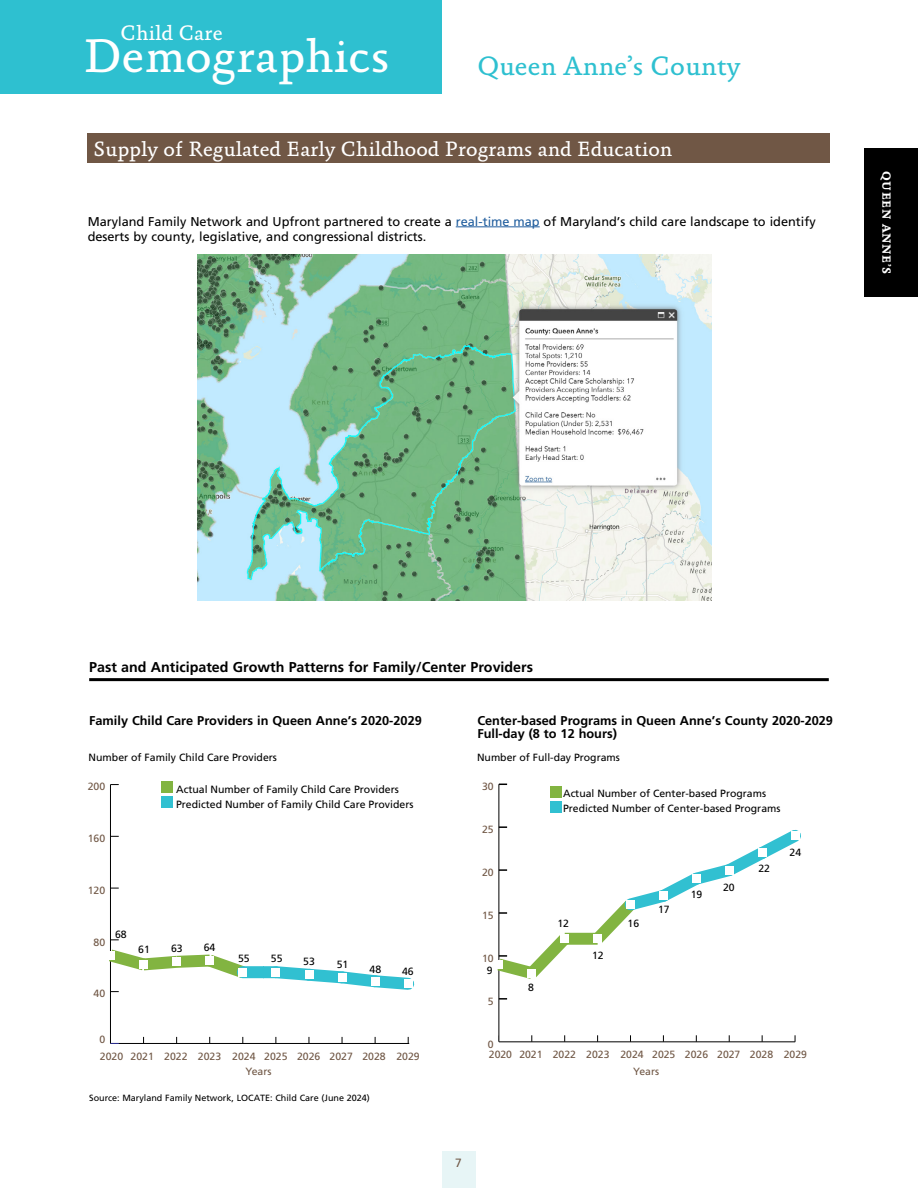
<style>
.page{position:relative;width:918px;height:1188px;background:#fff}
.page>*{position:absolute;margin:0;border:0;box-sizing:border-box;transform-origin:0 0}
.t1{font:47.85px "Absara";letter-spacing:.005em;color:#fff}
.t2{font:27px "Absara";color:#2ec0d0}
.t3{font:21.3px "Absara";color:#fff}
.t4{font:21px "Absara";color:#fff}
.t5{font:700 14.25px "Frutiger";color:#000}
.t6{font:12.75px/15px "Frutiger";color:#000}
.t7{font:700 12.75px/13.5px "Frutiger";color:#000}
.t8{font:700 12px "Absara";letter-spacing:.05em;color:#fff}
.t9{font:12px "Frutiger";color:#705745}
.t10{font:10.5px "Frutiger";color:#000}
.t11{font:10.5px "Frutiger";color:#705745}
.t12{font:9px "Frutiger";color:#000}
.s1{color:#215e9e}
</style>
<div class="page">
<hr style="left:89px;top:678px;width:740px;height:3px;background:#000">
<hr style="left:110px;top:1043px;width:299px;height:1px;background:#000">
<hr style="left:110px;top:785px;width:1px;height:258px;background:#000">
<svg style="left:109px;top:939px;width:306px;height:54px"></svg>
<div style="left:106px;top:951px;width:9px;height:9px;background:#fff"></div>
<div style="left:139px;top:960px;width:9px;height:9px;background:#fff"></div>
<div style="left:172px;top:958px;width:9px;height:8px;background:#fff"></div>
<div style="left:206px;top:956px;width:8px;height:9px;background:#fff"></div>
<div style="left:239px;top:968px;width:8px;height:8px;background:#fff"></div>
<div style="left:272px;top:968px;width:8px;height:8px;background:#fff"></div>
<div style="left:305px;top:971px;width:8px;height:8px;background:#fff"></div>
<div style="left:338px;top:973px;width:8px;height:9px;background:#fff"></div>
<div style="left:371px;top:977px;width:8px;height:8px;background:#fff"></div>
<div style="left:404px;top:980px;width:8px;height:8px;background:#fff"></div>
<div style="left:162px;top:797px;width:11px;height:11px;background:#31c0d1"></div>
<div style="left:162px;top:782px;width:11px;height:11px;background:#82b441"></div>
<hr style="left:499px;top:1041px;width:296px;height:1px;background:#000">
<hr style="left:499px;top:784px;width:1px;height:258px;background:#000">
<svg style="left:499px;top:998px;width:8px;height:2px"></svg>
<svg style="left:497px;top:820px;width:304px;height:170px"></svg>
<div style="left:495px;top:960px;width:8px;height:9px;background:#fff"></div>
<div style="left:528px;top:969px;width:8px;height:8px;background:#fff"></div>
<div style="left:561px;top:935px;width:8px;height:8px;background:#fff"></div>
<div style="left:593px;top:935px;width:9px;height:8px;background:#fff"></div>
<div style="left:626px;top:900px;width:9px;height:9px;background:#fff"></div>
<div style="left:659px;top:892px;width:9px;height:8px;background:#fff"></div>
<div style="left:692px;top:874px;width:9px;height:9px;background:#fff"></div>
<div style="left:725px;top:866px;width:8px;height:8px;background:#fff"></div>
<div style="left:758px;top:849px;width:8px;height:8px;background:#fff"></div>
<div style="left:791px;top:832px;width:8px;height:8px;background:#fff"></div>
<div style="left:550px;top:801px;width:11px;height:11px;background:#31c0d1"></div>
<div style="left:550px;top:786px;width:11px;height:11px;background:#82b441"></div>
<div style="left:864px;top:148px;width:54px;height:149px;background:#000"></div>
<div style="left:442px;top:1151px;width:34px;height:37px;background:#e7f5f6"></div>
<div style="left:0;top:0;width:441px;height:93px;background:#2ec0d0"></div>
<div style="left:87px;top:133px;width:742px;height:30px;background:#705745"></div>
<hr style="left:456px;top:227px;width:84px;height:1px;background:#215e9e">
<img style="left:198px;top:254px;width:514px;height:346px">
<h3 class="t3" style="left:121px;top:20px;width:104px">Child Care</h3>
<h1 class="t1" style="left:83px;top:28px;width:308px">Demographics</h1>
<h2 class="t2" style="left:477px;top:50px;width:264px">Queen Anne’s County</h2>
<h3 class="t4" style="left:93px;top:137px;width:580px">Supply of Regulated Early Childhood Programs and Education</h3>
<p class="t6" style="left:88px;top:214px;width:730px">Maryland Family Network and Upfront partnered to create a <span class="s1">real-time map</span> of Maryland’s child care landscape to identify deserts by county, legislative, and congressional districts.</p>
<p class="t8" style="left:893px;top:171px;width:105px;rotate:90deg">QUEEN ANNE’S</p>
<h3 class="t5" style="left:89px;top:659px;width:445px">Past and Anticipated Growth Patterns for Family/Center Providers</h3>
<p class="t7" style="left:89px;top:713px;width:334px">Family Child Care Providers in Queen Anne’s 2020-2029</p>
<p class="t7" style="left:477px;top:713px;width:357px">Center-based Programs in Queen Anne’s County 2020-2029<br>Full-day (8 to 12 hours)</p>
<p class="t10" style="left:89px;top:751px;width:190px">Number of Family Child Care Providers</p>
<p class="t11" style="left:88px;top:781px;width:19px">200</p>
<p class="t11" style="left:88px;top:832px;width:19px">160</p>
<p class="t11" style="left:88px;top:884px;width:19px">120</p>
<p class="t11" style="left:94px;top:936px;width:13px">80</p>
<p class="t10" style="left:115px;top:928px;width:13px">68</p>
<p class="t10" style="left:138px;top:944px;width:13px">61</p>
<p class="t11" style="left:94px;top:988px;width:13px">40</p>
<p class="t11" style="left:99px;top:1033px;width:7px">0</p>
<p class="t10" style="left:176px;top:783px;width:224px">Actual Number of Family Child Care Providers</p>
<p class="t10" style="left:176px;top:798px;width:239px">Predicted Number of Family Child Care Providers</p>
<p class="t10" style="left:171px;top:942px;width:13px">63</p>
<p class="t10" style="left:204px;top:941px;width:13px">64</p>
<p class="t10" style="left:238px;top:953px;width:13px">55</p>
<p class="t10" style="left:271px;top:953px;width:13px">55</p>
<p class="t10" style="left:303px;top:956px;width:13px">53</p>
<p class="t10" style="left:337px;top:959px;width:13px">51</p>
<p class="t10" style="left:370px;top:963px;width:13px">48</p>
<p class="t10" style="left:402px;top:965px;width:13px">46</p>
<p class="t11" style="left:100px;top:1050px;width:321px">2020 2021 2022 2023 2024 2025 2026 2027 2028 2029</p>
<p class="t11" style="left:246px;top:1065px;width:28px">Years</p>
<p class="t12" style="left:89px;top:1093px;width:282px">Source: Maryland Family Network, LOCATE: Child Care (June 2024)</p>
<p class="t10" style="left:477px;top:751px;width:144px">Number of Full-day Programs</p>
<p class="t11" style="left:482px;top:780px;width:13px">30</p>
<p class="t11" style="left:482px;top:823px;width:13px">25</p>
<p class="t11" style="left:482px;top:866px;width:13px">20</p>
<p class="t11" style="left:482px;top:909px;width:13px">15</p>
<p class="t11" style="left:482px;top:952px;width:13px">10</p>
<p class="t10" style="left:487px;top:964px;width:7px">9</p>
<p class="t11" style="left:488px;top:995px;width:7px">5</p>
<p class="t11" style="left:488px;top:1038px;width:7px">0</p>
<p class="t10" style="left:528px;top:981px;width:7px">8</p>
<p class="t10" style="left:563px;top:787px;width:204px">Actual Number of Center-based Programs</p>
<p class="t10" style="left:563px;top:802px;width:219px">Predicted Number of Center-based Programs</p>
<p class="t10" style="left:557px;top:917px;width:13px">12</p>
<p class="t10" style="left:592px;top:949px;width:13px">12</p>
<p class="t10" style="left:628px;top:917px;width:13px">16</p>
<p class="t10" style="left:658px;top:903px;width:13px">17</p>
<p class="t10" style="left:691px;top:888px;width:13px">19</p>
<p class="t10" style="left:723px;top:881px;width:13px">20</p>
<p class="t10" style="left:758px;top:862px;width:13px">22</p>
<p class="t10" style="left:790px;top:846px;width:13px">24</p>
<p class="t11" style="left:489px;top:1048px;width:320px">2020 2021 2022 2023 2024 2025 2026 2027 2028 2029</p>
<p class="t11" style="left:633px;top:1065px;width:27px">Years</p>
<p class="t9" style="left:455px;top:1155px;width:8px">7</p>
</div>
